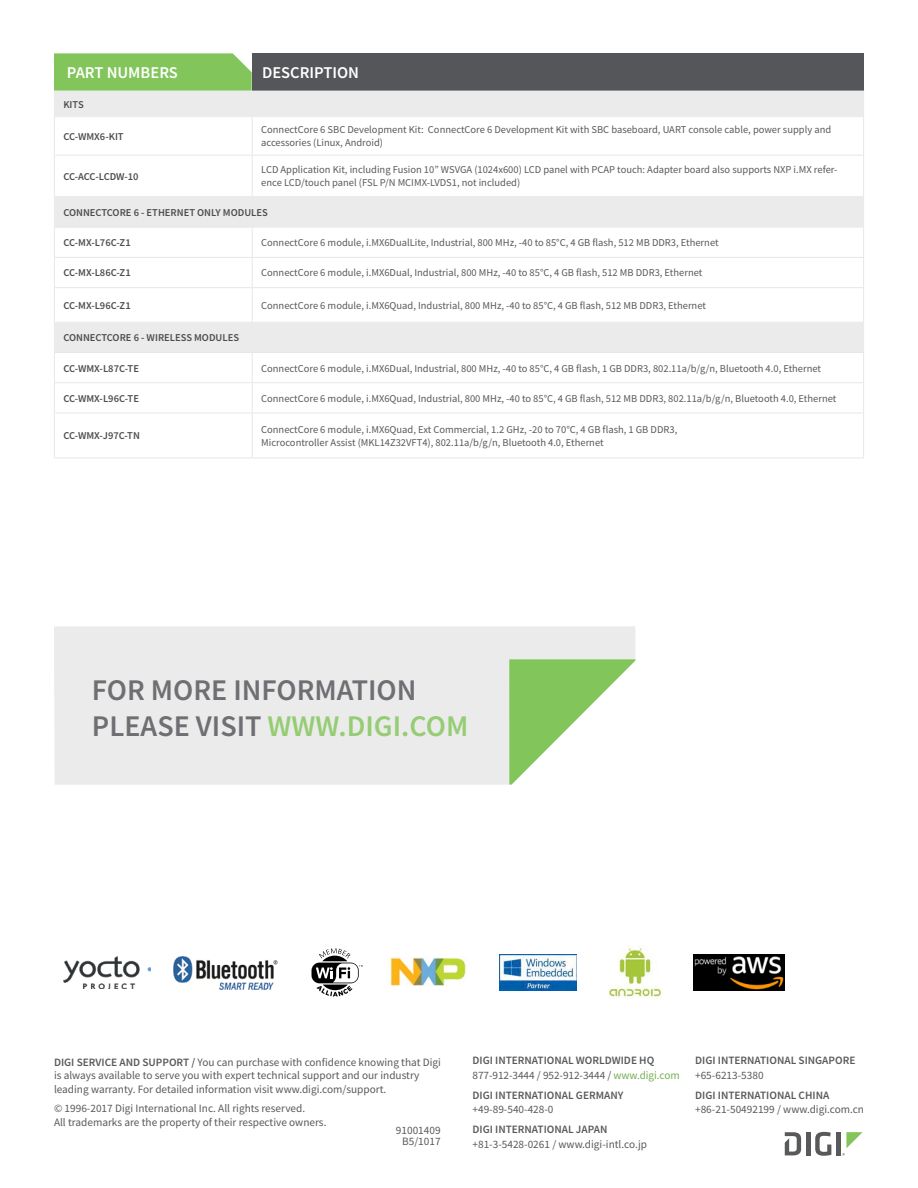
<style>
.page{position:relative;width:918px;height:1188px;background:#fff}
.page>*{position:absolute;margin:0;border:0;box-sizing:border-box;transform-origin:0 0}
.t1{font:600 30px/36px "Source Sans Pro";color:#6f6f73}
.t2{font:600 16.5px "Source Sans Pro";color:#fff}
.t3{font:11.25px/13.5px "Source Sans Pro";color:#58595b}
.t4{font:600 11.25px/14.2px "Source Sans Pro";color:#58595b}
.t5{font:10.5px/12.8px "Source Sans Pro";color:#58595b}
.t6{font:600 10.5px "Source Sans Pro";color:#4d4d4f}
.s1{color:#95cc74}
.s2{font-weight:600}
.s3{font-weight:400}
.s4{font-weight:400;color:#73af51}
</style>
<div class="page">
<hr style="left:806px;top:1132px;width:4px;height:23px;background:#58595b">
<svg style="left:815px;top:1132px;width:16px;height:24px"></svg>
<div style="left:836px;top:1132px;width:5px;height:23px;background:#58595b"></div>
<svg style="left:785px;top:1132px;width:16px;height:23px"></svg>
<svg style="left:842px;top:1132px;width:21px;height:24px"></svg>
<div style="left:252px;top:53px;width:612px;height:38px;background:#55565a"></div>
<div style="left:54px;top:626px;width:581px;height:159px;background:#ebebeb"></div>
<svg style="left:509px;top:659px;width:126px;height:126px"></svg>
<div style="left:252px;top:92px;width:611px;height:24px;background:#ebebeb"></div>
<svg style="left:55px;top:154px;width:808px;height:304px"></svg>
<hr style="left:54px;top:117px;width:1px;height:38px;background:#e6e7e8">
<hr style="left:252px;top:117px;width:1px;height:38px;background:#e6e7e8">
<hr style="left:54px;top:155px;width:198px;height:1px;background:#e6e7e8">
<hr style="left:54px;top:156px;width:1px;height:40px;background:#e6e7e8">
<hr style="left:252px;top:156px;width:1px;height:40px;background:#e6e7e8">
<hr style="left:54px;top:257px;width:198px;height:1px;background:#e6e7e8">
<svg style="left:54px;top:228px;width:1px;height:59px"></svg>
<svg style="left:252px;top:228px;width:1px;height:59px"></svg>
<hr style="left:54px;top:287px;width:198px;height:1px;background:#e6e7e8">
<hr style="left:54px;top:288px;width:1px;height:34px;background:#e6e7e8">
<hr style="left:252px;top:288px;width:1px;height:34px;background:#e6e7e8">
<hr style="left:54px;top:352px;width:198px;height:1px;background:#e6e7e8">
<svg style="left:252px;top:353px;width:1px;height:29px"></svg>
<hr style="left:54px;top:382px;width:198px;height:1px;background:#e6e7e8">
<hr style="left:54px;top:383px;width:1px;height:30px;background:#e6e7e8">
<hr style="left:252px;top:383px;width:1px;height:30px;background:#e6e7e8">
<hr style="left:54px;top:413px;width:198px;height:1px;background:#e6e7e8">
<hr style="left:54px;top:413px;width:1px;height:45px;background:#e6e7e8">
<hr style="left:252px;top:413px;width:1px;height:45px;background:#e6e7e8">
<hr style="left:54px;top:458px;width:198px;height:1px;background:#e6e7e8">
<hr style="left:863px;top:117px;width:1px;height:38px;background:#e6e7e8">
<hr style="left:252px;top:155px;width:612px;height:1px;background:#e6e7e8">
<hr style="left:863px;top:156px;width:1px;height:40px;background:#e6e7e8">
<hr style="left:252px;top:257px;width:612px;height:1px;background:#e6e7e8">
<svg style="left:863px;top:228px;width:1px;height:59px"></svg>
<hr style="left:252px;top:287px;width:612px;height:1px;background:#e6e7e8">
<hr style="left:863px;top:288px;width:1px;height:34px;background:#e6e7e8">
<hr style="left:252px;top:352px;width:612px;height:1px;background:#e6e7e8">
<hr style="left:252px;top:382px;width:612px;height:1px;background:#e6e7e8">
<hr style="left:863px;top:383px;width:1px;height:30px;background:#e6e7e8">
<hr style="left:252px;top:413px;width:612px;height:1px;background:#e6e7e8">
<hr style="left:863px;top:413px;width:1px;height:45px;background:#e6e7e8">
<hr style="left:252px;top:458px;width:612px;height:1px;background:#e6e7e8">
<svg style="left:54px;top:53px;width:198px;height:63px;background:#aed598"></svg>
<hr style="left:252px;top:91px;width:612px;height:1px;background:#ebebeb">
<svg style="left:863px;top:92px;width:1px;height:24px"></svg>
<hr style="left:54px;top:116px;width:198px;height:1px;background:#ebebeb">
<hr style="left:252px;top:116px;width:612px;height:1px;background:#ebebeb">
<hr style="left:54px;top:196px;width:198px;height:1px;background:#ebebeb">
<hr style="left:54px;top:197px;width:1px;height:30px;background:#ebebeb">
<hr style="left:252px;top:196px;width:612px;height:1px;background:#ebebeb">
<hr style="left:863px;top:197px;width:1px;height:30px;background:#ebebeb">
<hr style="left:253px;top:227px;width:611px;height:1px;background:#ebebeb">
<hr style="left:54px;top:322px;width:198px;height:1px;background:#ebebeb">
<svg style="left:54px;top:323px;width:1px;height:59px"></svg>
<hr style="left:252px;top:322px;width:612px;height:1px;background:#ebebeb">
<svg style="left:863px;top:323px;width:1px;height:59px"></svg>
<hr style="left:54px;top:227px;width:199px;height:1px;background:#e6e7e8">
<img style="left:500px;top:955px;width:76px;height:35px">
<img style="left:608px;top:947px;width:54px;height:52px">
<img style="left:174px;top:957px;width:104px;height:33px">
<img style="left:389px;top:958px;width:78px;height:28px">
<div style="left:312px;top:963px;width:47px;height:20px;background:#000;border-radius:8px"></div>
<svg style="left:316px;top:948px;width:47px;height:49px"></svg>
<img style="left:64px;top:956px;width:86px;height:33px">
<img style="left:694px;top:955px;width:91px;height:35px">
<h2 class="t2" style="left:67px;top:62px;width:112px">PART NUMBERS</h2>
<h2 class="t2" style="left:262px;top:62px;width:99px">DESCRIPTION</h2>
<p class="t6" style="left:63px;top:97px;width:22px">KITS</p>
<p class="t6" style="left:63px;top:129px;width:62px">CC-WMX6-KIT</p>
<p class="t5" style="left:261px;top:124px;width:572px">ConnectCore 6 SBC Development Kit: ConnectCore 6 Development Kit with SBC baseboard, UART console cable, power supply and accessories (Linux, Android)</p>
<p class="t6" style="left:63px;top:169px;width:77px">CC-ACC-LCDW-10</p>
<p class="t5" style="left:261px;top:163px;width:578px">LCD Application Kit, including Fusion 10” WSVGA (1024x600) LCD panel with PCAP touch: Adapter board also supports NXP i.MX refer&shy;ence LCD/touch panel (FSL P/N MCIMX-LVDS1, not included)</p>
<p class="t6" style="left:63px;top:205px;width:206px">CONNECTCORE 6 - ETHERNET ONLY MODULES</p>
<p class="t6" style="left:63px;top:236px;width:69px">CC-MX-L76C-Z1</p>
<p class="t5" style="left:261px;top:236px;width:459px">ConnectCore 6 module, i.MX6DualLite, Industrial, 800 MHz, -40 to 85°C, 4 GB flash, 512 MB DDR3, Ethernet</p>
<p class="t6" style="left:63px;top:266px;width:69px">CC-MX-L86C-Z1</p>
<p class="t5" style="left:261px;top:267px;width:443px">ConnectCore 6 module, i.MX6Dual, Industrial, 800 MHz, -40 to 85°C, 4 GB flash, 512 MB DDR3, Ethernet</p>
<p class="t6" style="left:63px;top:298px;width:69px">CC-MX-L96C-Z1</p>
<p class="t5" style="left:261px;top:299px;width:446px">ConnectCore 6 module, i.MX6Quad, Industrial, 800 MHz, -40 to 85°C, 4 GB flash, 512 MB DDR3, Ethernet</p>
<p class="t6" style="left:63px;top:331px;width:177px">CONNECTCORE 6 - WIRELESS MODULES</p>
<p class="t6" style="left:63px;top:361px;width:77px">CC-WMX-L87C-TE</p>
<p class="t5" style="left:261px;top:362px;width:562px">ConnectCore 6 module, i.MX6Dual, Industrial, 800 MHz, -40 to 85°C, 4 GB flash, 1 GB DDR3, 802.11a/b/g/n, Bluetooth 4.0, Ethernet</p>
<p class="t6" style="left:63px;top:391px;width:77px">CC-WMX-L96C-TE</p>
<p class="t5" style="left:261px;top:392px;width:577px">ConnectCore 6 module, i.MX6Quad, Industrial, 800 MHz, -40 to 85°C, 4 GB flash, 512 MB DDR3, 802.11a/b/g/n, Bluetooth 4.0, Ethernet</p>
<p class="t6" style="left:63px;top:429px;width:78px">CC-WMX-J97C-TN</p>
<p class="t5" style="left:261px;top:423px;width:418px">ConnectCore 6 module, i.MX6Quad, Ext Commercial, 1.2 GHz, -20 to 70°C, 4 GB flash, 1 GB DDR3,<br>Microcontroller Assist (MKL14Z32VFT4), 802.11a/b/g/n, Bluetooth 4.0, Ethernet</p>
<h1 class="t1" style="left:92px;top:671px;width:378px">FOR MORE INFORMATION<br>PLEASE VISIT <span class="s1">WWW.DIGI.COM</span></h1>
<p class="t3" style="left:54px;top:1055px;width:388px"><span class="s2">DIGI SERVICE AND SUPPORT /</span> You can purchase with confidence knowing that Digi is always available to serve you with expert technical support and our industry leading warranty. For detailed information visit www.digi.com/support.</p>
<p class="t3" style="left:54px;top:1102px;width:274px">© 1996-2017 Digi International Inc. All rights reserved.<br>All trademarks are the property of their respective owners.</p>
<p class="t3" style="left:396px;top:1125px;width:46px;line-height:10.5px;text-align:center">91001409<br>B5/1017</p>
<p class="t4" style="left:473px;top:1053px;width:209px">DIGI INTERNATIONAL WORLDWIDE HQ<br><span class="s3">877-912-3444 / 952-912-3444 /</span> <span class="s4">www.digi.com</span></p>
<p class="t4" style="left:473px;top:1088px;width:152px">DIGI INTERNATIONAL GERMANY</p>
<p class="t3" style="left:473px;top:1103px;width:83px">+49-89-540-428-0</p>
<p class="t4" style="left:473px;top:1122px;width:136px">DIGI INTERNATIONAL JAPAN</p>
<p class="t3" style="left:473px;top:1137px;width:176px">+81-3-5428-0261 / www.digi-intl.co.jp</p>
<p class="t4" style="left:695px;top:1053px;width:162px">DIGI INTERNATIONAL SINGAPORE</p>
<p class="t3" style="left:695px;top:1068px;width:70px">+65-6213-5380</p>
<p class="t4" style="left:695px;top:1088px;width:136px">DIGI INTERNATIONAL CHINA</p>
<p class="t3" style="left:695px;top:1103px;width:170px">+86-21-50492199 / www.digi.com.cn</p>
</div>
